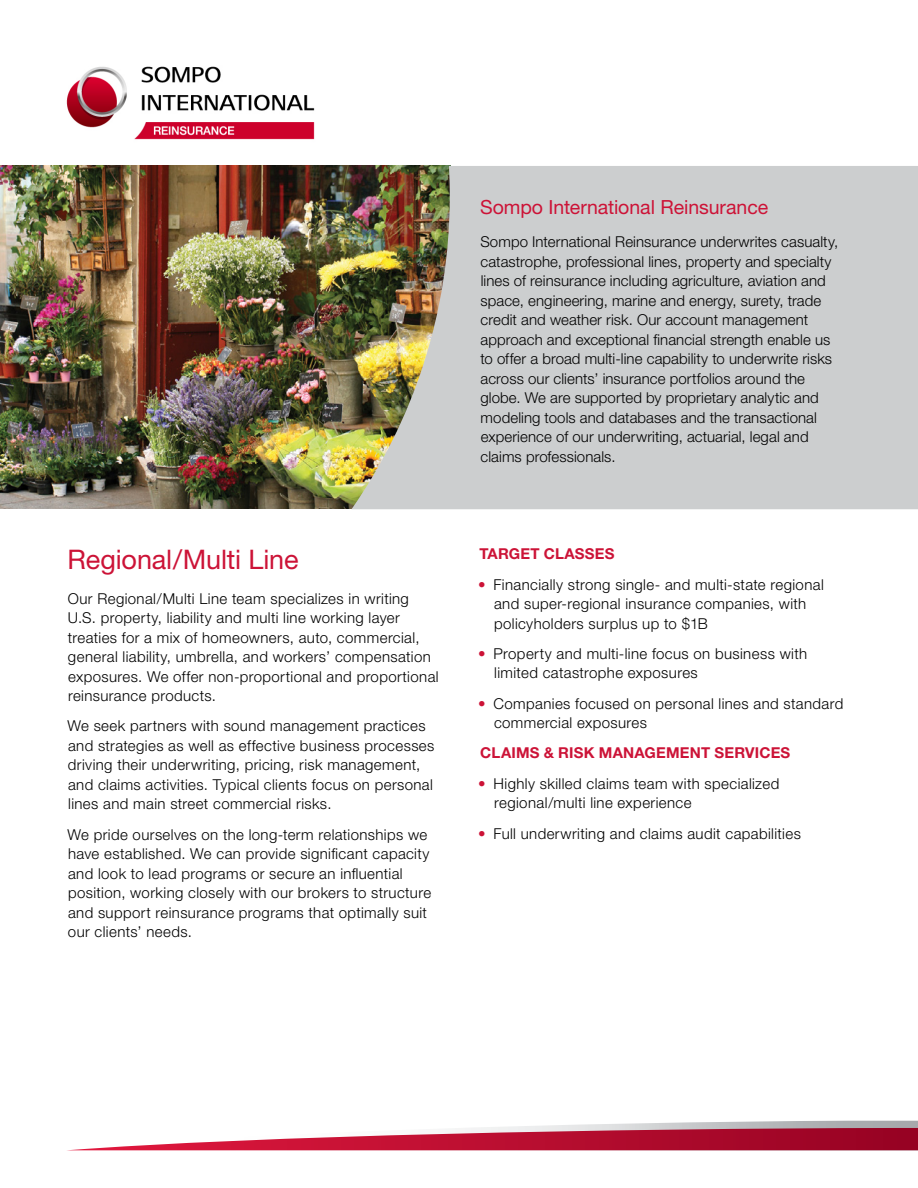
<style>
.page{position:relative;width:918px;height:1188px;background:#fff}
.page>*{position:absolute;margin:0;border:0;box-sizing:border-box;transform-origin:0 0}
.Red_Head{font:27px "Helvetica Neue";letter-spacing:-.005em;color:#cc1337}
.Red_Subs{font:19.5px "Helvetica Neue";letter-spacing:-.005em;color:#cc1337}
.Body_copy_10_13{font:300 15px/19.5px "Helvetica Neue";letter-spacing:.025em;color:#000}
.Body_copy_10_13-2{font:300 15px/19.5px "Helvetica Neue";letter-spacing:.005em;color:#000}
.Red_Caps{font:700 15px "Helvetica Neue";letter-spacing:.015em;color:#cc1337}
.s1{color:#cc1337}
</style>
<div class="page">
<img style="left:0;top:166px;width:351px;height:343px">
<svg style="left:351px;top:166px;width:567px;height:343px;background:#c1c1bc"></svg>
<svg style="left:71px;top:1121px;width:847px;height:29px"></svg>
<img style="left:66px;top:66px;width:249px;height:74px">
<p class="Red_Head" style="left:68px;top:543px;width:233px">Regional/Multi Line</p>
<p class="Body_copy_10_13" style="left:68px;top:588px;width:372px">Our Regional/Multi Line team specializes in writing U.S. property, liability and multi line working layer treaties for a mix of homeowners, auto, commercial, general liability, umbrella, and workers’ compensation exposures. We offer non-proportional and proportional reinsurance products.</p>
<p class="Body_copy_10_13" style="left:68px;top:716px;width:368px">We seek partners with sound management practices and strategies as well as effective business processes driving their underwriting, pricing, risk management, and claims activities. Typical clients focus on personal lines and main street commercial risks.</p>
<p class="Body_copy_10_13" style="left:68px;top:824px;width:365px">We pride ourselves on the long-term relationships we have established. We can provide significant capacity and look to lead programs or secure an influential position, working closely with our brokers to structure and support reinsurance programs that optimally suit our clients’ needs.</p>
<p class="Red_Subs" style="left:480px;top:195px;width:290px">Sompo International Reinsurance</p>
<p class="Body_copy_10_13-2" style="left:480px;top:232px;width:359px">Sompo International Reinsurance underwrites casualty, catastrophe, professional lines, property and specialty lines of reinsurance including agriculture, aviation and space, engineering, marine and energy, surety, trade credit and weather risk. Our account management approach and exceptional financial strength enable us to offer a broad multi-line capability to underwrite risks across our clients’ insurance portfolios around the globe. We are supported by proprietary analytic and modeling tools and databases and the transactional experience of our underwriting, actuarial, legal and claims professionals.</p>
<p class="Red_Caps" style="left:479px;top:545px;width:137px">TARGET CLASSES</p>
<p class="Body_copy_10_13" style="left:494px;top:574px;width:331px;text-indent:-16px"><span class="s1">•</span> Financially strong single- and multi-state regional and super-regional insurance companies, with policyholders surplus up to $1B</p>
<p class="Body_copy_10_13" style="left:494px;top:643px;width:314px;text-indent:-16px"><span class="s1">•</span> Property and multi-line focus on business with limited catastrophe exposures</p>
<p class="Body_copy_10_13" style="left:494px;top:693px;width:351px;text-indent:-16px"><span class="s1">•</span> Companies focused on personal lines and standard commercial exposures</p>
<p class="Red_Caps" style="left:480px;top:744px;width:312px">CLAIMS &amp; RISK MANAGEMENT SERVICES</p>
<p class="Body_copy_10_13" style="left:494px;top:773px;width:287px;text-indent:-16px"><span class="s1">•</span> Highly skilled claims team with specialized regional/multi line experience</p>
<p class="Body_copy_10_13" style="left:478px;top:823px;width:324px"><span class="s1">•</span> Full underwriting and claims audit capabilities</p>
</div>
